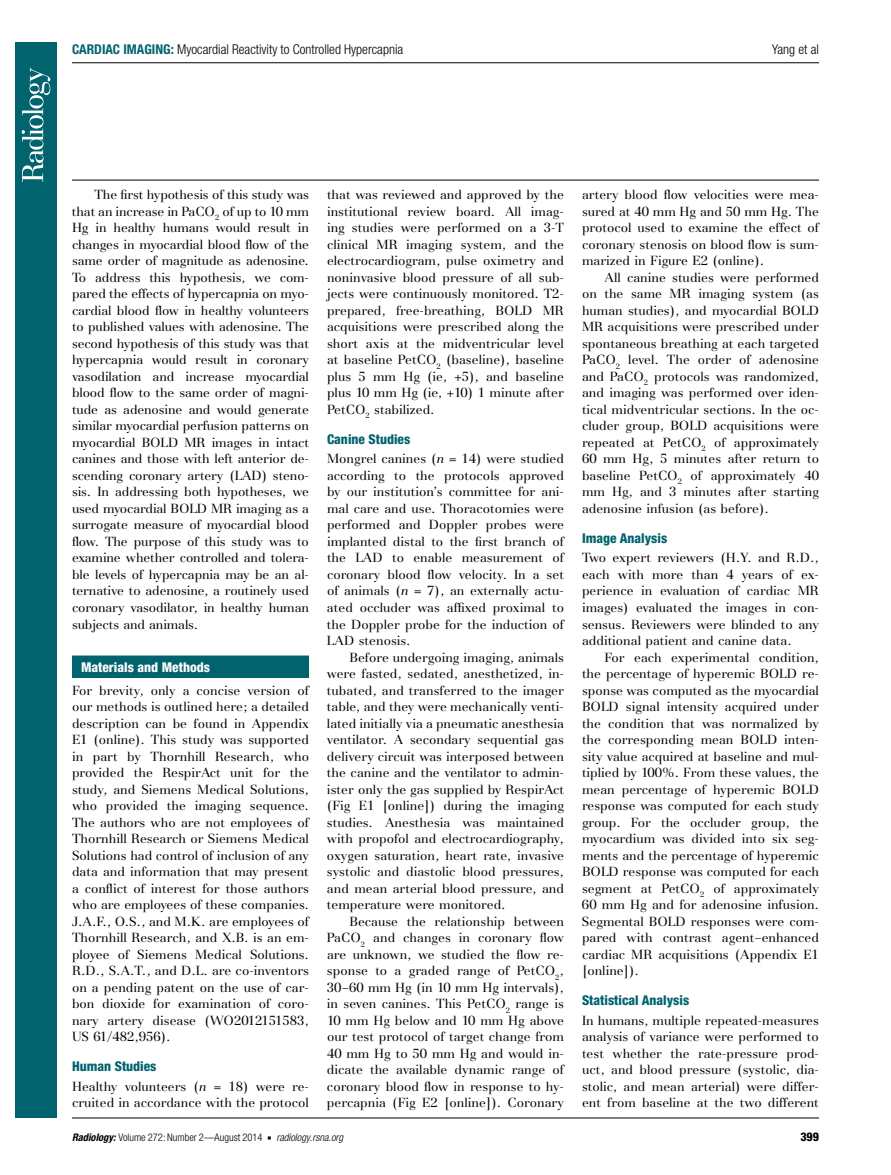
<style>
.page{position:relative;width:891px;height:1175px;background:#fff}
.page>*{position:absolute;margin:0;border:0;box-sizing:border-box;transform-origin:0 0}
.t1{font:300 condensed 13.5px "Helvetica Neue";color:#000}
.t2{font:800 condensed 13.5px "Helvetica Neue";color:#00636d}
.t3{font:800 condensed 13.5px "Helvetica Neue";color:#fff}
.t4{font:13.2px/16.5px "AT Basilia";color:#000;text-align:justify}
.t5{font:800 condensed 12px "Helvetica Neue";color:#000}
.t6{font:300 condensed 10.5px "Helvetica Neue";color:#000}
.s1{font-weight:700;color:#00636d}
.s2{font-style:italic}
.s3{font-weight:700;font-style:italic}
.s4{font-family:"Universal Newswith Comm Pi";font-weight:400;font-stretch:normal;font-size:6px}
</style>
<div class="page">
<hr style="left:72px;top:180px;width:747px;height:1px;background:#000">
<hr style="left:72px;top:1117px;width:747px;height:1px;background:#000">
<hr style="left:72px;top:62px;width:747px;height:1px;background:#000">
<div style="left:72px;top:655px;width:237px;height:23px;background:#00636d"></div>
<div style="left:15px;top:42px;width:42px;height:1075px;background:#00636d"></div>
<svg style="left:22px;top:68px;width:28px;height:114px"></svg>
<p class="t1" style="left:72px;top:41px;width:333px"><span class="s1">CARDIAC IMAGING:</span> Myocardial Reactivity to Controlled Hypercapnia</p>
<p class="t1" style="left:772px;top:41px;width:48px">Yang et al</p>
<p class="t4" style="left:72px;top:187px;width:239px;text-indent:23px">The first hypothesis of this study was that an increase in PaCO<sub>2</sub> of up to 10 mm Hg in healthy humans would result in changes in myocardial blood flow of the same order of magnitude as adenosine.<br>To address this hypothesis, we com&shy;pared the effects of hypercapnia on myo&shy;cardial blood flow in healthy volunteers to published values with adenosine. The second hypothesis of this study was that hypercapnia would result in coronary vasodilation and increase myocardial blood flow to the same order of magni&shy;tude as adenosine and would generate similar myocardial perfusion patterns on myocardial BOLD MR images in intact canines and those with left anterior de&shy;scending coronary artery (LAD) steno&shy;sis. In addressing both hypotheses, we used myocardial BOLD MR imaging as a surrogate measure of myocardial blood flow. The purpose of this study was to examine whether controlled and tolera&shy;ble levels of hypercapnia may be an al&shy;ternative to adenosine, a routinely used coronary vasodilator, in healthy human subjects and animals.</p>
<p class="t3" style="left:81px;top:659px;width:131px">Materials and Methods</p>
<p class="t4" style="left:72px;top:682px;width:239px">For brevity, only a concise version of our methods is outlined here; a detailed description can be found in Appendix E1 (online). This study was supported in part by Thornhill Research, who provided the RespirAct unit for the study, and Siemens Medical Solutions, who provided the imaging sequence.<br>The authors who are not employees of Thornhill Research or Siemens Medical Solutions had control of inclusion of any data and information that may present a conflict of interest for those authors who are employees of these companies.<br>J.A.F., O.S., and M.K. are employees of Thornhill Research, and X.B. is an em&shy;ployee of Siemens Medical Solutions.<br>R.D., S.A.T., and D.L. are co-inventors on a pending patent on the use of car&shy;bon dioxide for examination of coro&shy;nary artery disease (WO2012151583, US 61/482,956).</p>
<p class="t2" style="left:72px;top:1058px;width:86px">Human Studies</p>
<p class="t4" style="left:72px;top:1078px;width:239px">Healthy volunteers (<span class="s2">n</span> = 18) were re&shy;cruited in accordance with the protocol</p>
<p class="t4" style="left:327px;top:187px;width:239px">that was reviewed and approved by the institutional review board. All imag&shy;ing studies were performed on a 3-T clinical MR imaging system, and the electrocardiogram, pulse oximetry and noninvasive blood pressure of all sub&shy;jects were continuously monitored. T2- prepared, free-breathing, BOLD MR acquisitions were prescribed along the short axis at the midventricular level at baseline PetCO<sub>2</sub> (baseline), baseline plus 5 mm Hg (ie, +5), and baseline plus 10 mm Hg (ie, +10) 1 minute after PetCO<sub>2</sub> stabilized.</p>
<p class="t2" style="left:327px;top:431px;width:85px">Canine Studies</p>
<p class="t4" style="left:327px;top:451px;width:239px">Mongrel canines (<span class="s2">n</span> = 14) were studied according to the protocols approved by our institution’s committee for ani&shy;mal care and use. Thoracotomies were performed and Doppler probes were implanted distal to the first branch of the LAD to enable measurement of coronary blood flow velocity. In a set of animals (<span class="s2">n</span> = 7), an externally actu&shy;ated occluder was affixed proximal to the Doppler probe for the induction of LAD stenosis.</p>
<p class="t4" style="left:327px;top:649px;width:239px;text-indent:23px">Before undergoing imaging, animals were fasted, sedated, anesthetized, in&shy;tubated, and transferred to the imager table, and they were mechanically venti&shy;lated initially via a pneumatic anesthesia ventilator. A secondary sequential gas delivery circuit was interposed between the canine and the ventilator to admin&shy;ister only the gas supplied by RespirAct (Fig E1 [online]) during the imaging studies. Anesthesia was maintained with propofol and electrocardiography, oxygen saturation, heart rate, invasive systolic and diastolic blood pressures, and mean arterial blood pressure, and temperature were monitored.</p>
<p class="t4" style="left:327px;top:913px;width:239px;text-indent:23px">Because the relationship between PaCO<sub>2</sub> and changes in coronary flow are unknown, we studied the flow re&shy;sponse to a graded range of PetCO<sub>2</sub>, 30–60 mm Hg (in 10 mm Hg intervals), in seven canines. This PetCO<sub>2</sub> range is 10 mm Hg below and 10 mm Hg above our test protocol of target change from 40 mm Hg to 50 mm Hg and would in&shy;dicate the available dynamic range of coronary blood flow in response to hy&shy;percapnia (Fig E2 [online]). Coronary</p>
<p class="t4" style="left:582px;top:187px;width:239px">artery blood flow velocities were mea&shy;sured at 40 mm Hg and 50 mm Hg. The protocol used to examine the effect of coronary stenosis on blood flow is sum&shy;marized in Figure E2 (online).</p>
<p class="t4" style="left:582px;top:269px;width:239px;text-indent:23px">All canine studies were performed on the same MR imaging system (as human studies), and myocardial BOLD MR acquisitions were prescribed under spontaneous breathing at each targeted PaCO<sub>2</sub> level. The order of adenosine and PaCO<sub>2</sub> protocols was randomized, and imaging was performed over iden&shy;tical midventricular sections. In the oc&shy;cluder group, BOLD acquisitions were repeated at PetCO<sub>2</sub> of approximately 60 mm Hg, 5 minutes after return to baseline PetCO<sub>2</sub> of approximately 40 mm Hg, and 3 minutes after starting adenosine infusion (as before).</p>
<p class="t2" style="left:582px;top:530px;width:87px">Image Analysis</p>
<p class="t4" style="left:582px;top:550px;width:239px">Two expert reviewers (H.Y. and R.D., each with more than 4 years of ex&shy;perience in evaluation of cardiac MR images) evaluated the images in con&shy;sensus. Reviewers were blinded to any additional patient and canine data.</p>
<p class="t4" style="left:582px;top:649px;width:239px;text-indent:23px">For each experimental condition, the percentage of hyperemic BOLD re&shy;sponse was computed as the myocardial BOLD signal intensity acquired under the condition that was normalized by the corresponding mean BOLD inten&shy;sity value acquired at baseline and mul&shy;tiplied by 100%. From these values, the mean percentage of hyperemic BOLD response was computed for each study group. For the occluder group, the myocardium was divided into six seg&shy;ments and the percentage of hyperemic BOLD response was computed for each segment at PetCO<sub>2</sub> of approximately 60 mm Hg and for adenosine infusion.<br>Segmental BOLD responses were com&shy;pared with contrast agent–enhanced cardiac MR acquisitions (Appendix E1 [online]).</p>
<p class="t2" style="left:582px;top:992px;width:109px">Statistical Analysis</p>
<p class="t4" style="left:582px;top:1012px;width:239px">In humans, multiple repeated-measures analysis of variance were performed to test whether the rate-pressure prod&shy;uct, and blood pressure (systolic, dia&shy;stolic, and mean arterial) were differ&shy;ent from baseline at the two different</p>
<p class="t6" style="left:72px;top:1130px;width:273px"><span class="s3">Radiology:</span> Volume 272: Number 2—August 2014 <span class="s4">n</span> <span class="s2">radiology.rsna.org</span></p>
<p class="t5" style="left:801px;top:1128px;width:20px">399</p>
</div>
